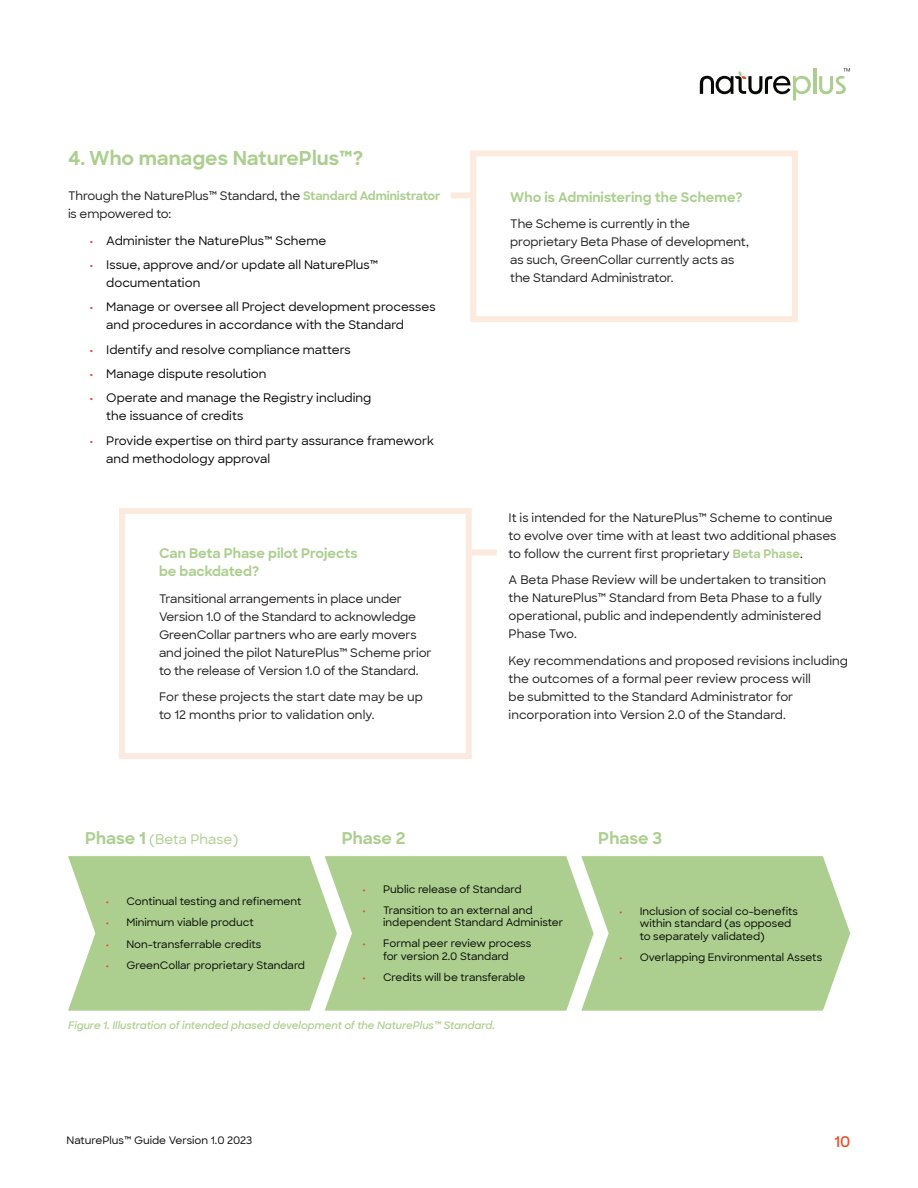
<style>
.page{position:relative;width:918px;height:1188px;background:#fff}
.page>*{position:absolute;margin:0;border:0;box-sizing:border-box;transform-origin:0 0}
.t1{font:700 19.5px "Sharp Sans";color:#accf8f}
.t2{font:700 16.5px "Sharp Sans";color:#accf8f}
.t3{font:600 15px "Sharp Sans";color:#ef4722}
.t4{font:700 13.5px/18px "Sharp Sans";color:#accf8f}
.t5{font:500 13.5px "Sharp Sans";color:#accf8f}
.t6{font:500 12px/18px "Sharp Sans";letter-spacing:-.01em;color:#231f20}
.t7{font:500 12px/18px "Sharp Sans";color:#070906}
.t8{font:500 10.5px/12.6px "Sharp Sans";color:#070906}
.t9{font:italic 600 10.5px "Sharp Sans";color:#accf8f}
.s1{font-weight:700;color:#accf8f}
.s2{font-weight:600;color:#ef4722}
.s3{font-weight:700;font-size:16.5px}
</style>
<div class="page">
<hr style="left:813px;top:68px;width:3px;height:26px;background:#accf8f">
<svg style="left:700px;top:71px;width:111px;height:29px"></svg>
<svg style="left:819px;top:68px;width:31px;height:26px"></svg>
<div style="left:470px;top:150px;width:328px;height:172px;border:6px solid #fdeade"></div>
<div style="left:119px;top:508px;width:353px;height:251px;border:6px solid #fdeade"></div>
<svg style="left:68px;top:856px;width:782px;height:155px;background:#b2d297"></svg>
<div style="left:472px;top:549px;width:25px;height:6px;background:#fdeade"></div>
<div style="left:451px;top:192px;width:25px;height:6px;background:#fdeade"></div>
<h1 class="t1" style="left:68px;top:143px;width:297px">4. Who manages NaturePlus™?</h1>
<p class="t6" style="left:68px;top:186px;width:374px">Through the NaturePlus™ Standard, the <span class="s1">Standard Administrator </span>is empowered to:</p>
<p class="t7" style="left:89px;top:231px;width:239px"><span class="s2">•</span> Administer the NaturePlus™ Scheme</p>
<p class="t7" style="left:106px;top:255px;width:273px;text-indent:-17px"><span class="s2">•</span> Issue, approve and/or update all NaturePlus™ documentation</p>
<p class="t7" style="left:106px;top:297px;width:331px;text-indent:-17px"><span class="s2">•</span> Manage or oversee all Project development processes and procedures in accordance with the Standard</p>
<p class="t7" style="left:89px;top:340px;width:263px"><span class="s2">•</span> Identify and resolve compliance matters</p>
<p class="t7" style="left:89px;top:364px;width:179px"><span class="s2">•</span> Manage dispute resolution</p>
<p class="t7" style="left:106px;top:389px;width:267px;text-indent:-17px"><span class="s2">•</span> Operate and manage the Registry including the issuance of credits</p>
<p class="t7" style="left:106px;top:431px;width:329px;text-indent:-17px"><span class="s2">•</span> Provide expertise on third party assurance framework and methodology approval</p>
<p class="t4" style="left:159px;top:544px;width:200px">Can Beta Phase pilot Projects be backdated?</p>
<p class="t6" style="left:159px;top:589px;width:274px">Transitional arrangements in place under Version 1.0 of the Standard to acknowledge GreenCollar partners who are early movers and joined the pilot NaturePlus™ Scheme prior to the release of Version 1.0 of the Standard.</p>
<p class="t6" style="left:159px;top:687px;width:265px">For these projects the start date may be up to 12 months prior to validation only.</p>
<p class="t5" style="left:85px;top:829px;width:155px"><span class="s3">Phase 1</span> (Beta Phase)</p>
<h2 class="t2" style="left:342px;top:826px;width:66px">Phase 2</h2>
<p class="t4" style="left:510px;top:187px;width:234px">Who is Administering the Scheme?</p>
<p class="t6" style="left:510px;top:214px;width:240px">The Scheme is currently in the proprietary Beta Phase of development, as such, GreenCollar currently acts as the Standard Administrator.</p>
<p class="t6" style="left:509px;top:508px;width:329px">It is intended for the NaturePlus™ Scheme to continue to evolve over time with at least two additional phases to follow the current first proprietary <span class="s1">Beta Phase</span>.</p>
<p class="t6" style="left:509px;top:570px;width:319px">A Beta Phase Review will be undertaken to transition the NaturePlus™ Standard from Beta Phase to a fully operational, public and independently administered Phase Two.</p>
<p class="t6" style="left:509px;top:651px;width:341px">Key recommendations and proposed revisions including the outcomes of a formal peer review process will<br>be submitted to the Standard Administrator for incorporation into Version 2.0 of the Standard.</p>
<h2 class="t2" style="left:598px;top:826px;width:65px">Phase 3</h2>
<p class="t8" style="left:105px;top:895px;width:197px"><span class="s2">•</span> Continual testing and refinement</p>
<p class="t8" style="left:105px;top:916px;width:150px"><span class="s2">•</span> Minimum viable product</p>
<p class="t8" style="left:105px;top:937px;width:158px"><span class="s2">•</span> Non-transferrable credits</p>
<p class="t8" style="left:105px;top:958px;width:201px"><span class="s2">•</span> GreenCollar proprietary Standard</p>
<p class="t8" style="left:362px;top:882px;width:161px"><span class="s2">•</span> Public release of Standard</p>
<p class="t8" style="left:383px;top:903px;width:182px;text-indent:-21px"><span class="s2">•</span> Transition to an external and independent Standard Administer</p>
<p class="t8" style="left:362px;top:937px;width:171px;text-align:center"><span class="s2">•</span> Formal peer review process for version 2.0 Standard</p>
<p class="t8" style="left:362px;top:971px;width:165px"><span class="s2">•</span> Credits will be transferable</p>
<p class="t9" style="left:68px;top:1018px;width:429px">Figure 1. Illustration of intended phased development of the NaturePlus™ Standard.</p>
<p class="t8" style="left:640px;top:904px;width:160px;text-indent:-21px"><span class="s2">•</span> Inclusion of social co-benefits within standard (as opposed to separately validated)</p>
<p class="t8" style="left:619px;top:950px;width:205px"><span class="s2">•</span> Overlapping Environmental Assets</p>
<p class="t8" style="left:67px;top:1134px;width:187px">NaturePlus™ Guide Version 1.0 2023</p>
<p class="t3" style="left:834px;top:1130px;width:18px">10</p>
</div>
